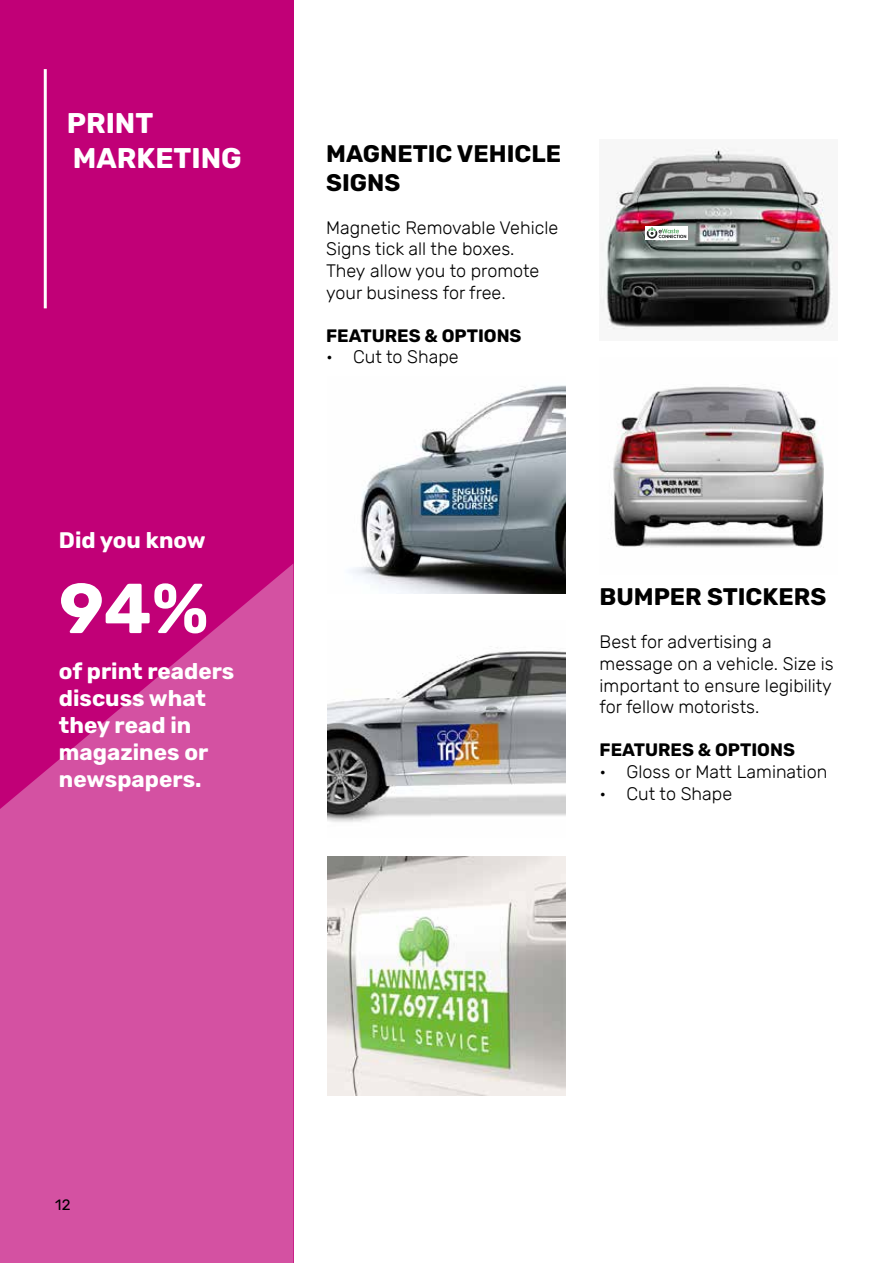
<style>
.page{position:relative;width:893px;height:1263px;background:#fff}
.page>*{position:absolute;margin:0;border:0;box-sizing:border-box;transform-origin:0 0}
.t1{font:700 70.5px "Rubik";color:#fff}
.t2{font:700 28.5px/34.2px "Rubik";color:#fff}
.t3{font:700 24px/28.8px "Rubik";color:#000}
.t4{font:700 22.5px/27px "Rubik";color:#fff}
.t5{font:300 18px/21.6px "Rubik";color:#000}
.t6{font:700 18px "Rubik";color:#000}
.t7{font:15px "Rubik";color:#000}
</style>
<div class="page">
<div style="left:0;top:0;width:293px;height:1263px;background:#c10077"></div>
<svg style="left:0;top:564px;width:293px;height:699px;fill:#d451a2"></svg>
<hr style="left:44px;top:69px;width:3px;height:239px;background:#fff">
<img style="left:350px;top:385px;width:216px;height:208px">
<img style="left:327px;top:651px;width:239px;height:171px">
<img style="left:327px;top:857px;width:239px;height:238px">
<img style="left:600px;top:147px;width:233px;height:182px">
<svg style="left:645px;top:226px;width:42px;height:14px"></svg>
<svg style="left:647px;top:227px;width:39px;height:13px"></svg>
<img style="left:611px;top:386px;width:213px;height:162px">
<h2 class="t2" style="left:67px;top:107px;width:177px">PRINT<br>MARKETING</h2>
<p class="t4" style="left:59px;top:528px;width:148px">Did you know</p>
<h1 class="t1" style="left:59px;top:567px;width:151px">94%</h1>
<p class="t4" style="left:59px;top:658px;width:177px">of print readers discuss what they read in magazines or newspapers.</p>
<h3 class="t3" style="left:326px;top:140px;width:236px">MAGNETIC VEHICLE<br>SIGNS</h3>
<p class="t5" style="left:326px;top:217px;width:234px">Magnetic Removable Vehicle<br>Signs tick all the boxes.<br>They allow you to promote your business for free.</p>
<p class="t6" style="left:326px;top:325px;width:197px">FEATURES &amp; OPTIONS</p>
<p class="t5" style="left:326px;top:347px;width:134px">• Cut to Shape</p>
<h3 class="t3" style="left:600px;top:583px;width:228px">BUMPER STICKERS</h3>
<p class="t5" style="left:600px;top:632px;width:236px">Best for advertising a message on a vehicle. Size is important to ensure legibility for fellow motorists.</p>
<p class="t6" style="left:600px;top:740px;width:197px">FEATURES &amp; OPTIONS</p>
<p class="t5" style="left:600px;top:761px;width:229px">• Gloss or Matt Lamination</p>
<p class="t5" style="left:600px;top:783px;width:134px">• Cut to Shape</p>
<p class="t7" style="left:55px;top:1196px;width:17px">12</p>
</div>
